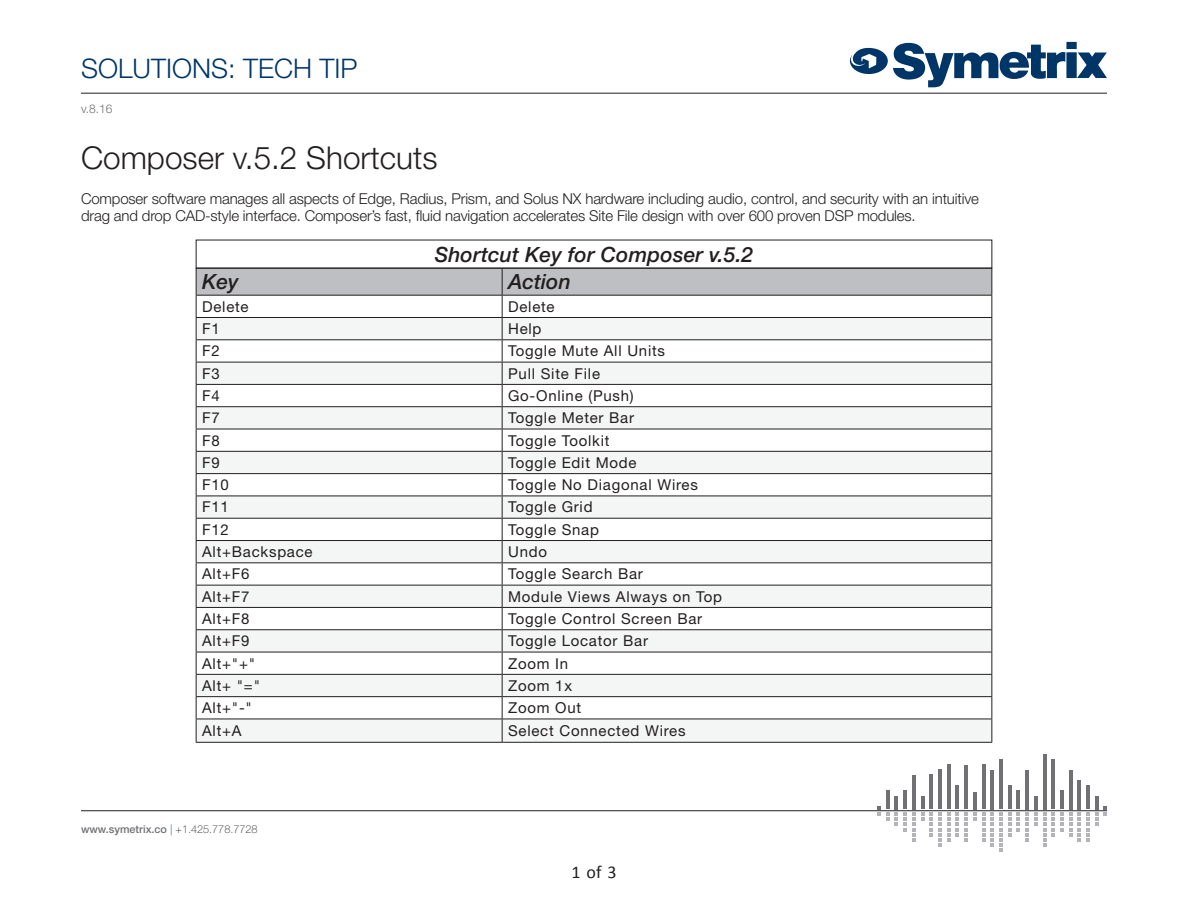
<style>
.page{position:relative;width:1188px;height:918px;background:#fff}
.page>*{position:absolute;margin:0;border:0;box-sizing:border-box;transform-origin:0 0}
.Product_Name{font:300 31.5px "Helvetica Neue LT Std";color:#231f20}
.t1{font:300 27px "Helvetica Neue LT Std";color:#003667}
.t2{font:italic 500 21px "Helvetica Neue LT Std";letter-spacing:.005em;color:#231f20}
.t3{font:18px "Calibri";color:#231f20}
.t4{font:15px "Helvetica Neue LT Std";letter-spacing:.05em;color:#231f20}
.Body_Text{font:300 15px/17.2px "Helvetica Neue LT Std";letter-spacing:-.01em;color:#231f20}
.t5{font:300 12px "Helvetica Neue LT Std";color:#717074}
.t6{font:500 10.8px "Helvetica Neue LT Std";color:#717074}
.s1{font-weight:100;color:#003667}
.s2{font-weight:100;color:#231f20}
</style>
<div class="page">
<hr style="left:81px;top:93px;width:1026px;height:1px;background:#231f20">
<hr style="left:81px;top:810px;width:1026px;height:1px;background:#231f20">
<hr style="left:886px;top:791px;width:3px;height:18px;background:#717074">
<hr style="left:904px;top:791px;width:3px;height:18px;background:#717074">
<hr style="left:912px;top:775px;width:3px;height:34px;background:#717074">
<hr style="left:930px;top:775px;width:3px;height:34px;background:#717074">
<hr style="left:938px;top:770px;width:4px;height:39px;background:#717074">
<hr style="left:947px;top:765px;width:3px;height:44px;background:#717074">
<hr style="left:956px;top:785px;width:3px;height:24px;background:#717074">
<hr style="left:965px;top:765px;width:3px;height:44px;background:#717074">
<hr style="left:973px;top:792px;width:3px;height:17px;background:#717074">
<hr style="left:982px;top:765px;width:3px;height:44px;background:#717074">
<hr style="left:991px;top:770px;width:3px;height:39px;background:#717074">
<hr style="left:999px;top:759px;width:3px;height:50px;background:#717074">
<hr style="left:1008px;top:786px;width:3px;height:23px;background:#717074">
<hr style="left:1017px;top:791px;width:3px;height:18px;background:#717074">
<hr style="left:1026px;top:770px;width:3px;height:39px;background:#717074">
<hr style="left:1043px;top:754px;width:3px;height:55px;background:#717074">
<hr style="left:1052px;top:759px;width:3px;height:50px;background:#717074">
<hr style="left:1060px;top:791px;width:3px;height:18px;background:#717074">
<hr style="left:1069px;top:770px;width:3px;height:39px;background:#717074">
<hr style="left:1078px;top:780px;width:3px;height:29px;background:#717074">
<hr style="left:1087px;top:785px;width:3px;height:24px;background:#717074">
<svg style="left:878px;top:806px;width:11px;height:15px"></svg>
<svg style="left:895px;top:796px;width:3px;height:30px"></svg>
<svg style="left:904px;top:812px;width:11px;height:29px"></svg>
<svg style="left:921px;top:797px;width:3px;height:24px"></svg>
<svg style="left:930px;top:812px;width:20px;height:35px"></svg>
<svg style="left:956px;top:812px;width:3px;height:24px"></svg>
<svg style="left:965px;top:812px;width:11px;height:29px"></svg>
<svg style="left:982px;top:812px;width:3px;height:29px"></svg>
<svg style="left:991px;top:812px;width:11px;height:40px"></svg>
<svg style="left:1008px;top:812px;width:3px;height:24px"></svg>
<svg style="left:1017px;top:812px;width:3px;height:19px"></svg>
<svg style="left:1026px;top:796px;width:11px;height:45px"></svg>
<svg style="left:1043px;top:812px;width:3px;height:35px"></svg>
<svg style="left:1052px;top:812px;width:11px;height:24px"></svg>
<svg style="left:1069px;top:812px;width:3px;height:24px"></svg>
<svg style="left:1078px;top:812px;width:3px;height:29px"></svg>
<svg style="left:1087px;top:796px;width:11px;height:45px"></svg>
<svg style="left:1104px;top:806px;width:3px;height:9px"></svg>
<svg style="left:849px;top:42px;width:258px;height:45px"></svg>
<hr style="left:196px;top:742px;width:306px;height:1px;background:#231f20">
<hr style="left:502px;top:742px;width:490px;height:1px;background:#231f20">
<svg style="left:196px;top:268px;width:796px;height:474px"></svg>
<hr style="left:196px;top:295px;width:306px;height:1px;background:#231f20">
<hr style="left:502px;top:295px;width:490px;height:1px;background:#231f20">
<h2 class="t1" style="left:81px;top:52px;width:278px">SOLUTIONS: TECH TIP</h2>
<p class="t5" style="left:81px;top:101px;width:33px">v.8.16</p>
<p class="Product_Name" style="left:81px;top:139px;width:358px">Composer v.5.2 Shortcuts</p>
<p class="Body_Text" style="left:81px;top:190px;width:900px">Composer software manages all aspects of Edge, Radius, Prism, and Solus NX hardware including audio, control, and security with an intuitive drag and drop CAD-style interface. Composer’s fast, fluid navigation accelerates Site File design with over 600 proven DSP modules.</p>
<p class="t2" style="left:435px;top:242px;width:320px">Shortcut Key for Composer v.5.2</p>
<p class="t2" style="left:202px;top:269px;width:38px">Key</p>
<p class="t2" style="left:508px;top:269px;width:64px">Action</p>
<p class="t4" style="left:202px;top:297px;width:48px">Delete</p>
<p class="t4" style="left:508px;top:297px;width:48px">Delete</p>
<p class="t4" style="left:202px;top:320px;width:19px">F1</p>
<p class="t4" style="left:508px;top:320px;width:35px">Help</p>
<p class="t4" style="left:202px;top:342px;width:19px">F2</p>
<p class="t4" style="left:508px;top:342px;width:158px">Toggle Mute All Units</p>
<p class="t4" style="left:202px;top:364px;width:19px">F3</p>
<p class="t4" style="left:508px;top:364px;width:93px">Pull Site File</p>
<p class="t4" style="left:202px;top:387px;width:19px">F4</p>
<p class="t4" style="left:508px;top:387px;width:127px">Go-Online (Push)</p>
<p class="t4" style="left:202px;top:409px;width:19px">F7</p>
<p class="t4" style="left:508px;top:409px;width:127px">Toggle Meter Bar</p>
<p class="t4" style="left:202px;top:431px;width:19px">F8</p>
<p class="t4" style="left:508px;top:431px;width:103px">Toggle Toolkit</p>
<p class="t4" style="left:202px;top:454px;width:19px">F9</p>
<p class="t4" style="left:508px;top:454px;width:130px">Toggle Edit Mode</p>
<p class="t4" style="left:202px;top:476px;width:28px">F10</p>
<p class="t4" style="left:508px;top:476px;width:191px">Toggle No Diagonal Wires</p>
<p class="t4" style="left:202px;top:498px;width:28px">F11</p>
<p class="t4" style="left:508px;top:498px;width:86px">Toggle Grid</p>
<p class="t4" style="left:202px;top:520px;width:28px">F12</p>
<p class="t4" style="left:508px;top:520px;width:92px">Toggle Snap</p>
<p class="t4" style="left:202px;top:543px;width:112px">Alt+Backspace</p>
<p class="t4" style="left:508px;top:543px;width:40px">Undo</p>
<p class="t4" style="left:202px;top:565px;width:49px">Alt+F6</p>
<p class="t4" style="left:508px;top:565px;width:136px">Toggle Search Bar</p>
<p class="t4" style="left:202px;top:587px;width:49px">Alt+F7</p>
<p class="t4" style="left:508px;top:587px;width:216px">Module Views Always on Top</p>
<p class="t4" style="left:202px;top:610px;width:49px">Alt+F8</p>
<p class="t4" style="left:508px;top:610px;width:196px">Toggle Control Screen Bar</p>
<p class="t4" style="left:202px;top:632px;width:49px">Alt+F9</p>
<p class="t4" style="left:508px;top:632px;width:141px">Toggle Locator Bar</p>
<p class="t4" style="left:202px;top:654px;width:55px">Alt+"+"</p>
<p class="t4" style="left:508px;top:654px;width:62px">Zoom In</p>
<p class="t4" style="left:202px;top:677px;width:59px">Alt+ "="</p>
<p class="t4" style="left:508px;top:677px;width:65px">Zoom 1x</p>
<p class="t4" style="left:202px;top:699px;width:51px">Alt+"-"</p>
<p class="t4" style="left:508px;top:699px;width:75px">Zoom Out</p>
<p class="t4" style="left:202px;top:722px;width:41px">Alt+A</p>
<p class="t4" style="left:508px;top:722px;width:179px">Select Connected Wires</p>
<p class="t6" style="left:81px;top:822px;width:178px">www.symetrix.co <span class="s1">|</span> <span class="s2">+1.425.778.7728</span></p>
<p class="t3" style="left:571px;top:860px;width:47px">1 of 3</p>
</div>
